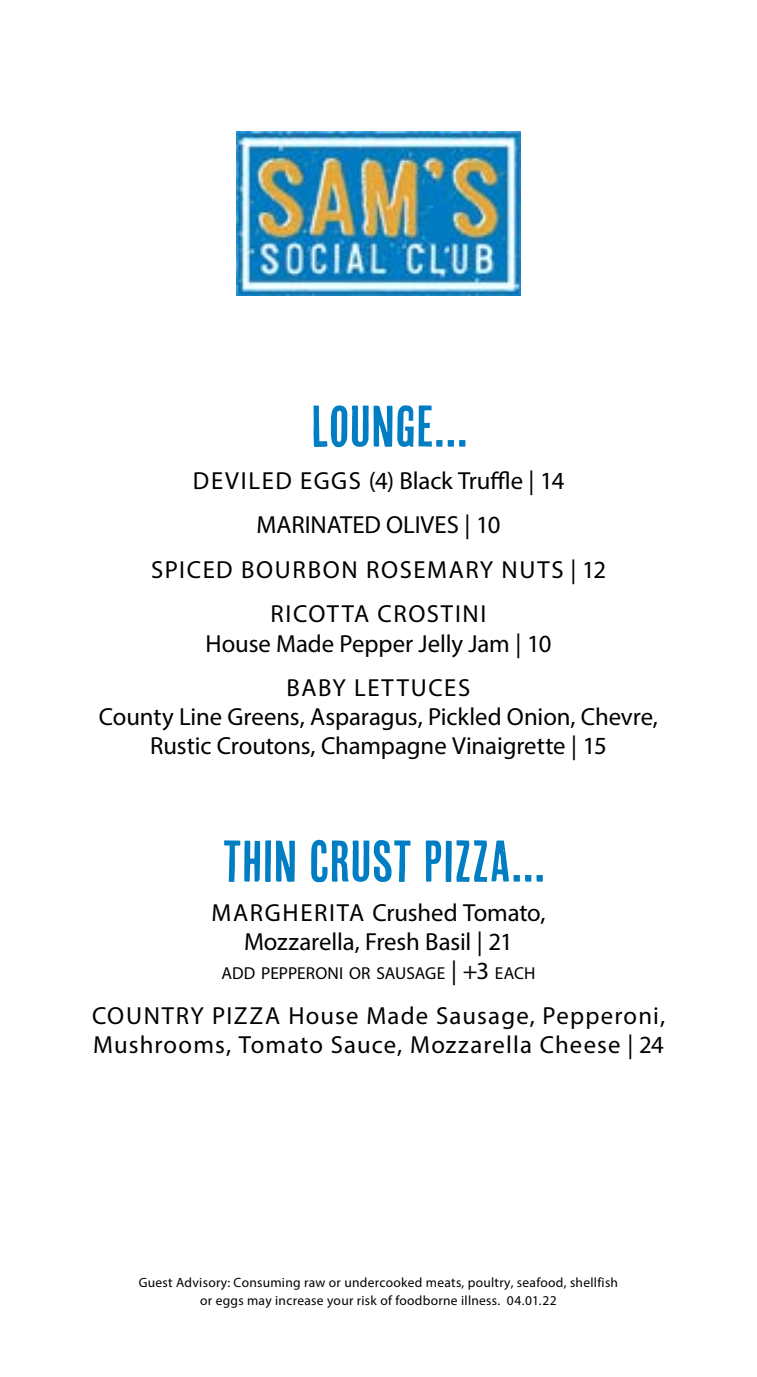
<style>
.page{position:relative;width:757px;height:1377px;background:#fff}
.page>*{position:absolute;margin:0;border:0;box-sizing:border-box;transform-origin:0 0}
.t1{font:58.5px "Cheap Pine Sans";letter-spacing:-.005em;color:#017dc3}
.t2{font:24.75px/29.2px "Myriad Pro";letter-spacing:.005em;color:#000;text-align:center}
.t3{font:24.75px/44.6px "Myriad Pro";letter-spacing:.06em;color:#000;text-align:center}
.t4{font:24.75px/29.2px "Myriad Pro";letter-spacing:.05em;color:#000}
.t5{font:17.32px "Myriad Pro";color:#000}
.t6{font:13.5px/18px "Myriad Pro";letter-spacing:.02em;color:#000;text-align:center}
.s1{font-size:24.75px}
</style>
<div class="page">
<img style="left:236px;top:131px;width:285px;height:164px">
<h1 class="t1" style="left:311px;top:394px;width:158px">LOUNGE...</h1>
<p class="t3" style="left:151px;top:458px;width:456px">DEVILED EGGS (4) Black Truffle | 14<br>MARINATED OLIVES | 10<br>SPICED BOURBON ROSEMARY NUTS | 12<br>RICOTTA CROSTINI</p>
<p class="t2" style="left:205px;top:621px;width:347px;line-height:44.6px">House Made Pepper Jelly Jam | 10<br>BABY LETTUCES</p>
<p class="t2" style="left:99px;top:702px;width:560px">County Line Greens, Asparagus, Pickled Onion, Chevre,<br>Rustic Croutons, Champagne Vinaigrette | 15</p>
<h1 class="t1" style="left:223px;top:829px;width:324px">THIN CRUST PIZZA...</h1>
<p class="t2" style="left:211px;top:898px;width:335px">MARGHERITA Crushed Tomato,<br>Mozzarella, Fresh Basil | 21</p>
<p class="t5" style="left:221px;top:963px;width:315px">ADD PEPPERONI OR SAUSAGE <span class="s1">|</span> <span class="s1">+3</span> EACH</p>
<p class="t4" style="left:92px;top:1001px;width:574px">COUNTRY PIZZA House Made Sausage, Pepperoni,<br>Mushrooms, Tomato Sauce, Mozzarella Cheese | 24</p>
<p class="t6" style="left:139px;top:1273px;width:480px">Guest Advisory: Consuming raw or undercooked meats, poultry, seafood, shellfish or eggs may increase your risk of foodborne illness. 04.01.22</p>
</div>
